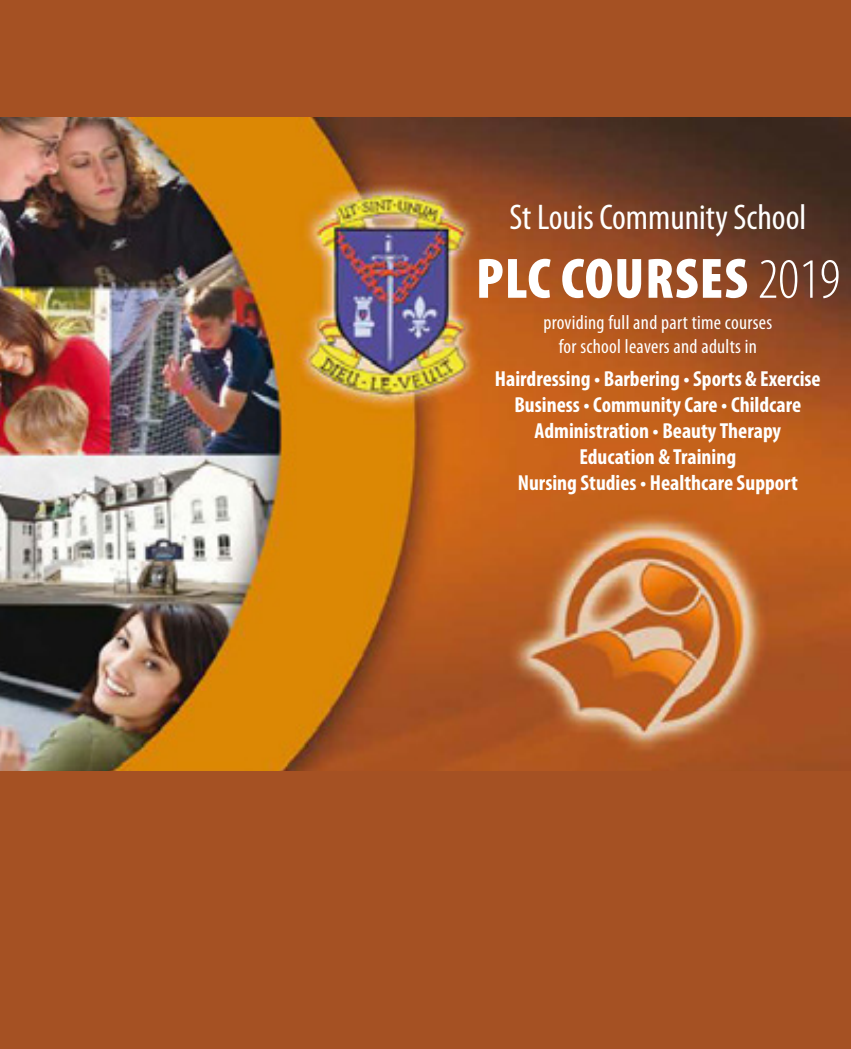
<style>
.page{position:relative;width:851px;height:1049px;background:#fff}
.page>*{position:absolute;margin:0;border:0;box-sizing:border-box;transform-origin:0 0}
.t1{font:900 condensed 57.5px "Myriad Pro";letter-spacing:.02em;color:#fff}
.t2{font:condensed 35.75px "Myriad Pro";color:#fff}
.t3{font:700 condensed 21.75px/26.2px "Myriad Pro";color:#fff;text-align:center}
.t4{font:condensed 20px/24px "Myriad Pro";letter-spacing:.015em;color:#fff;text-align:center}
.s1{font-weight:300}
</style>
<div class="page">
<div style="left:0;top:0;width:850px;height:1049px;background:#a55123"></div>
<img style="left:0;top:117px;width:850px;height:654px">
<h2 class="t2" style="left:509px;top:195px;width:298px">St Louis Community School</h2>
<h1 class="t1" style="left:476px;top:242px;width:366px">PLC COURSES <span class="s1">2019</span></h1>
<p class="t4" style="left:543px;top:310px;width:230px">providing full and part time courses for school leavers and adults in</p>
<p class="t3" style="left:495px;top:365px;width:327px">Hairdressing • Barbering • Sports &amp; Exercise Business • Community Care • Childcare Administration • Beauty Therapy Education &amp; Training<br>Nursing Studies • Healthcare Support</p>
</div>
